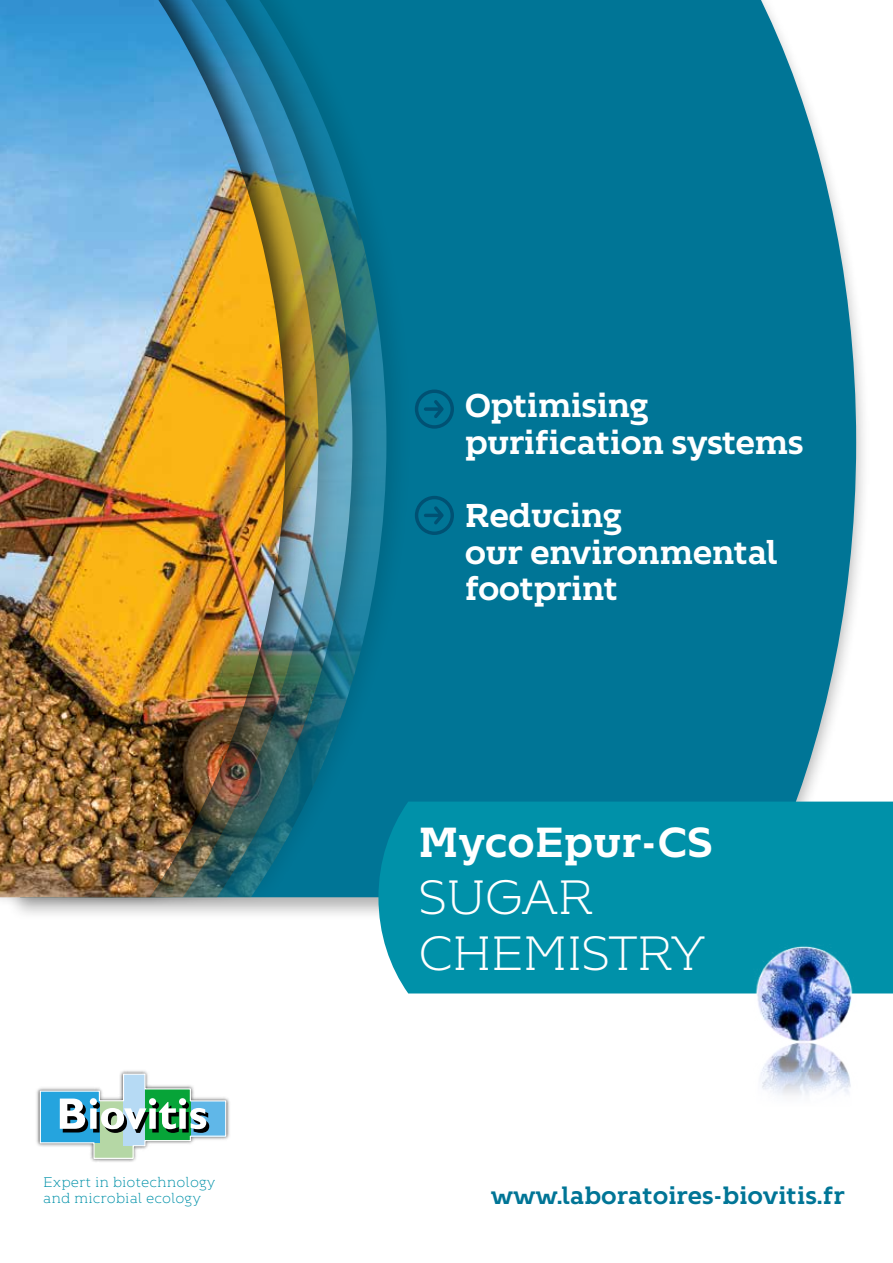
<style>
.page{position:relative;width:893px;height:1263px;background:#fff}
.page>*{position:absolute;margin:0;border:0;box-sizing:border-box;transform-origin:0 0}
.t1{font:300 48px/56.2px "Kontrapunkt Bob";letter-spacing:-.03em;color:#fff}
.t2{font:700 42px "Kontrapunkt Bob";color:#fff}
.t3{font:700 33px/36.6px "Kontrapunkt Bob";letter-spacing:-.02em;color:#fff}
.t4{font:700 24px "Kontrapunkt Bob";color:#007596}
.t5{font:300 13.95px/16.6px "Kontrapunkt Bob";color:#0091a9}
</style>
<div class="page">
<div style="left:6px;top:0;width:864px;height:921px;background:#000;opacity:.3"></div>
<div style="left:413px;top:0;width:443px;height:801px;background:#007596"></div>
<img style="left:36px;top:1070px;width:194px;height:92px">
<svg style="left:39px;top:1073px;width:188px;height:86px"></svg>
<svg style="left:415px;top:389px;width:39px;height:40px;background:#00698a"></svg>
<svg style="left:415px;top:496px;width:39px;height:39px;background:#00688a"></svg>
<div style="left:378px;top:801px;width:515px;height:192px;background:#0091a9"></div>
<div style="left:78px;top:0;width:335px;height:907px;background:#000;opacity:.6"></div>
<img style="left:379px;top:0;width:7px;height:897px">
<img style="left:737px;top:934px;width:139px;height:161px">
<div style="left:44px;top:0;width:335px;height:907px;background:#000;opacity:.6"></div>
<img style="left:312px;top:0;width:40px;height:897px">
<div style="left:0;top:0;width:312px;height:907px;background:#000;opacity:.6"></div>
<img style="left:0;top:0;width:285px;height:897px">
<p class="t5" style="left:43px;top:1174px;width:174px">Expert in biotechnology and microbial ecology</p>
<p class="t3" style="left:465px;top:388px;width:340px">Optimising purification systems</p>
<p class="t3" style="left:465px;top:498px;width:314px">Reducing<br>our environmental footprint</p>
<p class="t2" style="left:418px;top:818px;width:296px">MycoEpur-CS</p>
<h1 class="t1" style="left:418px;top:870px;width:289px">SUGAR<br>CHEMISTRY</h1>
<p class="t4" style="left:491px;top:1182px;width:356px">www.laboratoires-biovitis.fr</p>
</div>
